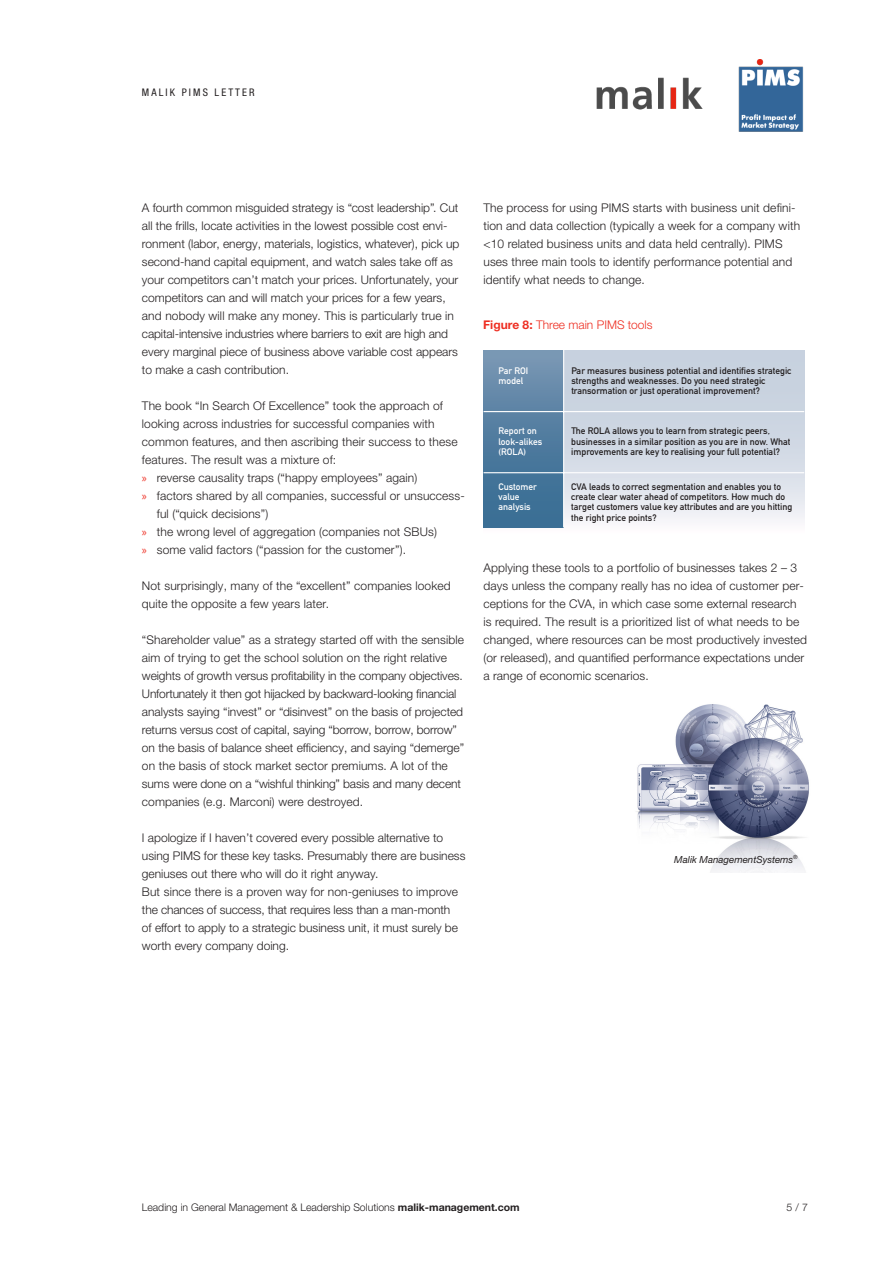
<style>
.page{position:relative;width:893px;height:1263px;background:#fff}
.page>*{position:absolute;margin:0;border:0;box-sizing:border-box;transform-origin:0 0}
.Fliesstext{font:300 12px/18px "Helvetica Neue LTW1 G";letter-spacing:.01em;color:#231f20}
.Fliesstext-2{font:300 12px "Helvetica Neue LTW1 G";color:#ee2e22}
.t1{font:300 10.5px "Helvetica Neue LTW1 G";color:#231f20}
.t2{font:condensed 10.5px "Helvetica Neue LTW1 G";letter-spacing:.2em;color:#231f20}
.Deckblatt_Modelbesch{font:italic 9.75px "Helvetica Neue LTW1 G";color:#231f20}
.t3{font:9.3px/10.4px "DIN Mittelschrift";color:#231f20}
.t4{font:9.3px/10.4px "DIN Mittelschrift";color:#fff}
.s1{font-family:"Myriad Pro";font-weight:400;color:#ee2e22}
.s2{font-weight:700}
</style>
<div class="page">
<img style="left:596px;top:59px;width:208px;height:73px">
<svg style="left:484px;top:350px;width:320px;height:178px;background:#d4dbe6"></svg>
<div style="left:484px;top:351px;width:80px;height:176px;background:linear-gradient(to bottom,#7694b2,#346a91)"></div>
<hr style="left:563px;top:347px;width:1px;height:180px;background:#fff">
<hr style="left:484px;top:411px;width:320px;height:1px;background:#fff">
<hr style="left:484px;top:472px;width:320px;height:1px;background:#fff">
<img style="left:636px;top:704px;width:173px;height:169px">
<p class="t2" style="left:142px;top:86px;width:114px">MALIK PIMS LETTER</p>
<p class="Fliesstext" style="left:142px;top:198px;width:319px">A fourth common misguided strategy is “cost leadership”. Cut all the frills, locate activities in the lowest possible cost envi&shy;ronment (labor, energy, materials, logistics, whatever), pick up second-hand capital equipment, and watch sales take off as your competitors can’t match your prices. Unfortunately, your competitors can and will match your prices for a few years, and nobody will make any money. This is particularly true in capital-intensive industries where barriers to exit are high and every marginal piece of business above variable cost appears to make a cash contribution.</p>
<p class="Fliesstext" style="left:142px;top:396px;width:317px">The book “In Search Of Excellence” took the approach of looking across industries for successful companies with common features, and then ascribing their success to these features. The result was a mixture of:</p>
<p class="Fliesstext" style="left:142px;top:468px;width:277px"><span class="s1">»</span> reverse causality traps (“happy employees” again)</p>
<p class="Fliesstext" style="left:157px;top:486px;width:309px;text-indent:-15px"><span class="s1">»</span> factors shared by all companies, successful or unsuccess&shy;ful (“quick decisions”)</p>
<p class="Fliesstext" style="left:142px;top:522px;width:296px"><span class="s1">»</span> the wrong level of aggregation (companies not SBUs)</p>
<p class="Fliesstext" style="left:142px;top:540px;width:266px"><span class="s1">»</span> some valid factors (“passion for the customer”).</p>
<p class="Fliesstext" style="left:142px;top:576px;width:310px">Not surprisingly, many of the “excellent” companies looked quite the opposite a few years later.</p>
<p class="Fliesstext" style="left:142px;top:630px;width:324px">“Shareholder value” as a strategy started off with the sensible aim of trying to get the school solution on the right relative weights of growth versus profitability in the company objectives.<br>Unfortunately it then got hijacked by backward-looking financial analysts saying “invest” or “disinvest” on the basis of projected returns versus cost of capital, saying “borrow, borrow, borrow” on the basis of balance sheet efficiency, and saying “demerge” on the basis of stock market sector premiums. A lot of the sums were done on a “wishful thinking” basis and many decent companies (e.g. Marconi) were destroyed.</p>
<p class="Fliesstext" style="left:142px;top:828px;width:325px">I apologize if I haven’t covered every possible alternative to using PIMS for these key tasks. Presumably there are business geniuses out there who will do it right anyway.<br>But since there is a proven way for non-geniuses to improve the chances of success, that requires less than a man-month<br>of effort to apply to a strategic business unit, it must surely be worth every company doing.</p>
<p class="Fliesstext" style="left:483px;top:198px;width:318px">The process for using PIMS starts with business unit defini&shy;tion and data collection (typically a week for a company with &lt;10 related business units and data held centrally). PIMS uses three main tools to identify performance potential and identify what needs to change.</p>
<p class="Fliesstext-2" style="left:483px;top:317px;width:171px"><span class="s2">Figure 8:</span> Three main PIMS tools</p>
<p class="t4" style="left:498px;top:365px;width:31px">Par ROI model</p>
<p class="t4" style="left:498px;top:426px;width:45px">Report on look-alikes (ROLA)</p>
<p class="t4" style="left:498px;top:481px;width:40px">Customer value analysis</p>
<p class="t3" style="left:571px;top:365px;width:222px">Par measures business potential and identifies strategic strengths and weaknesses. Do you need strategic transormation or just operational improvement?</p>
<p class="t3" style="left:571px;top:426px;width:220px">The ROLA allows you to learn from strategic peers, businesses in a similar position as you are in now. What improvements are key to realising your full potential?</p>
<p class="t3" style="left:571px;top:481px;width:222px">CVA leads to correct segmentation and enables you to create clear water ahead of competitors. How much do target customers value key attributes and are you hitting the right price points?</p>
<p class="Fliesstext" style="left:483px;top:558px;width:325px">Applying these tools to a portfolio of businesses takes 2 – 3 days unless the company really has no idea of customer per&shy;ceptions for the CVA, in which case some external research is required. The result is a prioritized list of what needs to be changed, where resources can be most productively invested (or released), and quantified performance expectations under a range of economic scenarios.</p>
<p class="Deckblatt_Modelbesch" style="left:674px;top:853px;width:125px">Malik ManagementSystems<sup>®</sup></p>
<p class="t1" style="left:142px;top:1200px;width:379px">Leading in General Management &amp; Leadership Solutions <span class="s2">malik-management.com</span></p>
<p class="t1" style="left:786px;top:1200px;width:23px">5 / 7</p>
</div>
